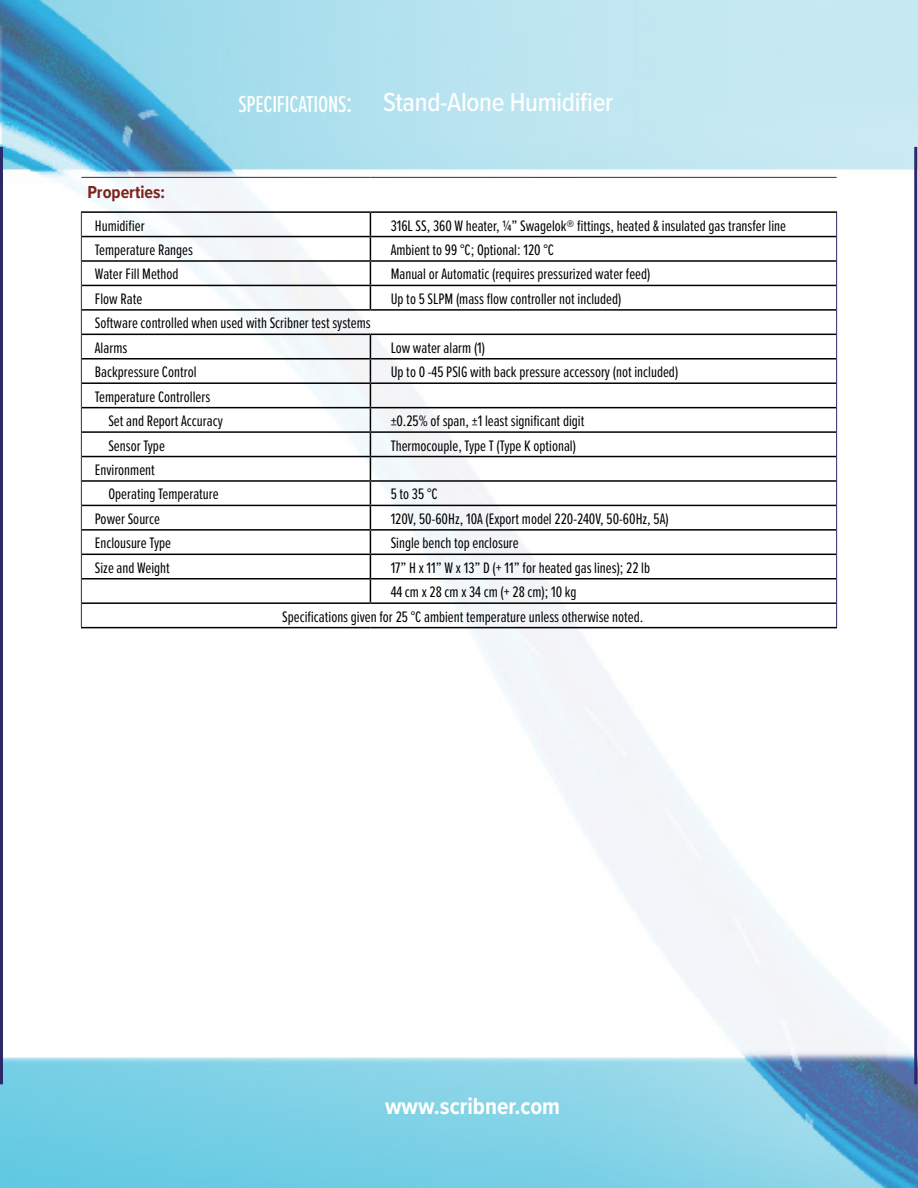
<style>
.page{position:relative;width:918px;height:1188px;background:#fff}
.page>*{position:absolute;margin:0;border:0;box-sizing:border-box;transform-origin:0 0}
.t1{font:500 27px "Proxima Nova Cond";letter-spacing:-.01em;color:#fff}
.t2{font:700 24px "Proxima Nova Cond";color:#fff}
.t3{font:700 18px "Proxima Nova Cond";color:#7c231f}
.t4{font:15.75px/24.5px "Proxima Nova Ex Cn";color:#000}
.s1{font-family:"Proxima Nova Ex Cn";font-size:24px}
.s2{font-family:"Proxima Nova Ex Cn";font-size:28.5px}
</style>
<div class="page">
<img style="left:0;top:0;width:918px;height:1188px">
<svg style="left:81px;top:213px;width:1px;height:414px"></svg>
<svg style="left:836px;top:213px;width:1px;height:414px"></svg>
<hr style="left:82px;top:236px;width:288px;height:1px;background:#000">
<hr style="left:370px;top:236px;width:466px;height:1px;background:#000">
<hr style="left:82px;top:260px;width:288px;height:2px;background:#000">
<hr style="left:370px;top:260px;width:466px;height:2px;background:#000">
<hr style="left:82px;top:285px;width:288px;height:1px;background:#000">
<hr style="left:370px;top:285px;width:466px;height:1px;background:#000">
<svg style="left:370px;top:213px;width:1px;height:96px"></svg>
<hr style="left:82px;top:309px;width:288px;height:2px;background:#000">
<hr style="left:370px;top:309px;width:466px;height:2px;background:#000">
<hr style="left:82px;top:358px;width:288px;height:2px;background:#000">
<hr style="left:370px;top:358px;width:466px;height:2px;background:#000">
<hr style="left:82px;top:382px;width:288px;height:2px;background:#000">
<hr style="left:370px;top:382px;width:466px;height:2px;background:#000">
<svg style="left:370px;top:335px;width:1px;height:267px"></svg>
<hr style="left:82px;top:602px;width:288px;height:2px;background:#000">
<hr style="left:370px;top:602px;width:466px;height:2px;background:#000">
<hr style="left:81px;top:627px;width:289px;height:1px;background:#000">
<hr style="left:370px;top:627px;width:467px;height:1px;background:#000">
<hr style="left:82px;top:407px;width:288px;height:1px;background:#000">
<hr style="left:370px;top:407px;width:466px;height:1px;background:#000">
<hr style="left:82px;top:431px;width:288px;height:2px;background:#000">
<hr style="left:370px;top:431px;width:466px;height:2px;background:#000">
<hr style="left:82px;top:456px;width:288px;height:1px;background:#000">
<hr style="left:370px;top:456px;width:466px;height:1px;background:#000">
<hr style="left:82px;top:480px;width:288px;height:2px;background:#000">
<hr style="left:370px;top:480px;width:466px;height:2px;background:#000">
<hr style="left:82px;top:505px;width:288px;height:1px;background:#000">
<hr style="left:370px;top:505px;width:466px;height:1px;background:#000">
<hr style="left:82px;top:529px;width:288px;height:2px;background:#000">
<hr style="left:370px;top:529px;width:466px;height:2px;background:#000">
<hr style="left:82px;top:554px;width:288px;height:1px;background:#000">
<hr style="left:370px;top:554px;width:466px;height:1px;background:#000">
<hr style="left:82px;top:578px;width:288px;height:2px;background:#000">
<hr style="left:370px;top:578px;width:466px;height:2px;background:#000">
<hr style="left:82px;top:334px;width:288px;height:1px;background:#000">
<hr style="left:370px;top:334px;width:466px;height:1px;background:#000">
<hr style="left:81px;top:177px;width:289px;height:1px;background:#2c296b">
<hr style="left:370px;top:177px;width:467px;height:1px;background:#2c296b">
<hr style="left:81px;top:211px;width:289px;height:2px;background:#000">
<hr style="left:370px;top:211px;width:467px;height:2px;background:#000">
<hr style="left:0;top:147px;width:3px;height:937px;background:#2c296b">
<hr style="left:914px;top:147px;width:3px;height:937px;background:#2c296b">
<h1 class="t1" style="left:238px;top:83px;width:376px"><span class="s1">SPECIFICATIONS</span><span class="s2">:</span> Stand-Alone Humidifier</h1>
<p class="t3" style="left:87px;top:179px;width:79px">Properties:</p>
<p class="t4" style="left:95px;top:212px;width:51px">Humidifier</p>
<p class="t4" style="left:391px;top:212px;width:397px">316L SS, 360 W heater, ¼” Swagelok® fittings, heated &amp; insulated gas transfer line</p>
<p class="t4" style="left:95px;top:237px;width:100px">Temperature Ranges</p>
<p class="t4" style="left:391px;top:237px;width:165px">Ambient to 99 °C; Optional: 120 °C</p>
<p class="t4" style="left:95px;top:261px;width:85px">Water Fill Method</p>
<p class="t4" style="left:391px;top:261px;width:261px">Manual or Automatic (requires pressurized water feed)</p>
<p class="t4" style="left:95px;top:286px;width:49px">Flow Rate</p>
<p class="t4" style="left:391px;top:286px;width:232px">Up to 5 SLPM (mass flow controller not included)</p>
<p class="t4" style="left:95px;top:310px;width:277px">Software controlled when used with Scribner test systems<br>Alarms</p>
<p class="t4" style="left:391px;top:335px;width:96px">Low water alarm (1)</p>
<p class="t4" style="left:95px;top:359px;width:103px">Backpressure Control</p>
<p class="t4" style="left:391px;top:359px;width:289px">Up to 0 -45 PSIG with back pressure accessory (not included)</p>
<p class="t4" style="left:108px;top:384px;width:116px;text-indent:-14px">Temperature Controllers<br>Set and Report Accuracy</p>
<p class="t4" style="left:391px;top:408px;width:195px">±0.25% of span, ±1 least significant digit</p>
<p class="t4" style="left:108px;top:432px;width:58px">Sensor Type</p>
<p class="t4" style="left:391px;top:432px;width:187px">Thermocouple, Type T (Type K optional)</p>
<p class="t4" style="left:108px;top:457px;width:112px;text-indent:-14px">Environment<br>Operating Temperature</p>
<p class="t4" style="left:391px;top:481px;width:49px">5 to 35 °C</p>
<p class="t4" style="left:95px;top:506px;width:67px">Power Source</p>
<p class="t4" style="left:391px;top:506px;width:280px">120V, 50-60Hz, 10A (Export model 220-240V, 50-60Hz, 5A)</p>
<p class="t4" style="left:95px;top:530px;width:78px">Enclousure Type</p>
<p class="t4" style="left:391px;top:530px;width:130px">Single bench top enclosure</p>
<p class="t4" style="left:95px;top:555px;width:77px">Size and Weight</p>
<p class="t4" style="left:391px;top:555px;width:261px">17” H x 11” W x 13” D (+ 11” for heated gas lines); 22 lb</p>
<p class="t4" style="left:391px;top:579px;width:187px">44 cm x 28 cm x 34 cm (+ 28 cm); 10 kg</p>
<p class="t4" style="left:282px;top:604px;width:363px">Specifications given for 25 °C ambient temperature unless otherwise noted.</p>
<h2 class="t2" style="left:385px;top:1088px;width:177px">www.scribner.com</h2>
</div>
